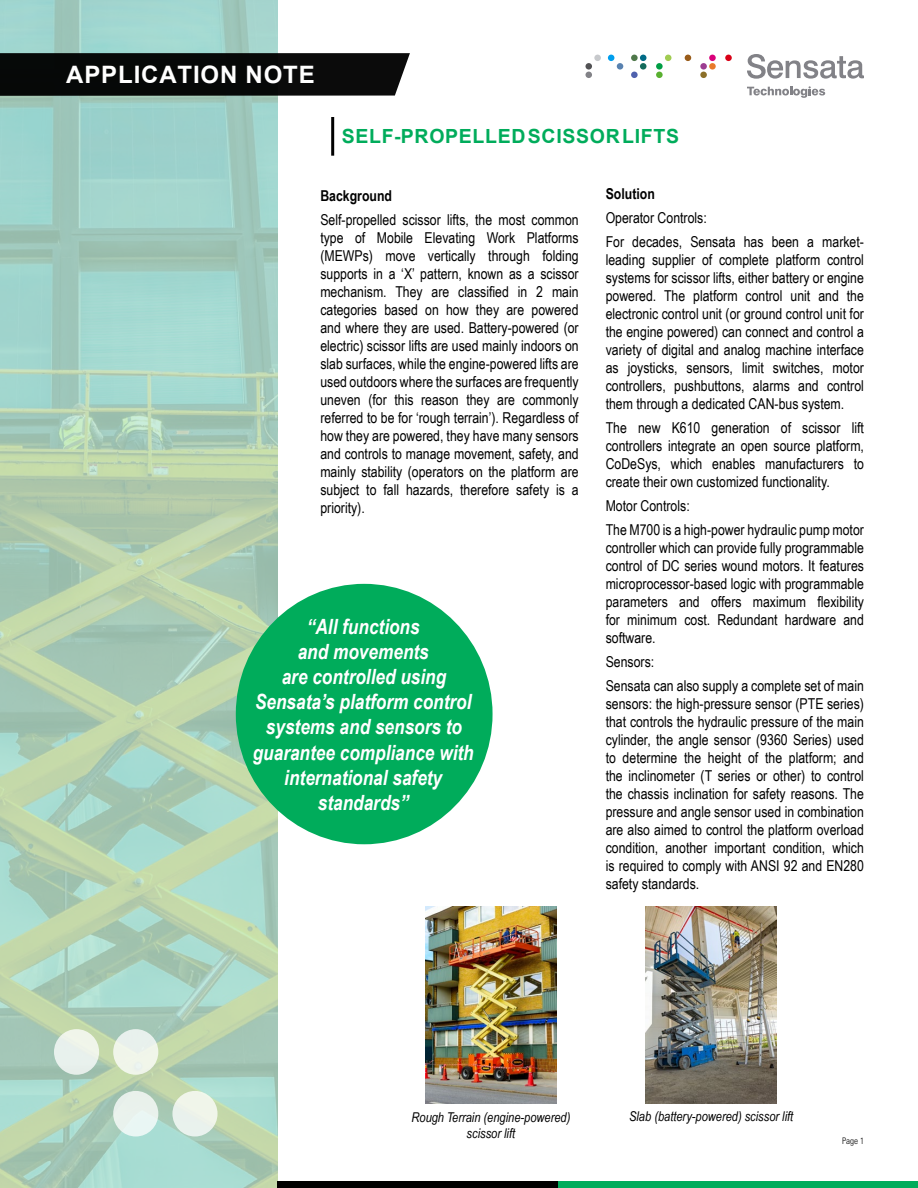
<style>
.page{position:relative;width:918px;height:1188px;background:#fff}
.page>*{position:absolute;margin:0;border:0;box-sizing:border-box;transform-origin:0 0}
.t1{font:700 24px "Arial";letter-spacing:.035em;color:#fff}
.t2{font:italic 700 21px/25.2px "Arial Narrow";color:#fff;text-align:center}
.t3{font:700 19.5px "Arial";letter-spacing:.035em;color:#00ac5b}
.t4{font:15px/18px "Arial Narrow";color:#000;text-align:justify}
.t5{font:700 15px "Arial Narrow";color:#000}
.t6{font:italic 13.5px "Arial Narrow";color:#000}
.t7{font:300 condensed 9px "Univers";color:#000}
</style>
<div class="page">
<img style="left:0;top:0;width:277px;height:1188px">
<div style="left:236px;top:584px;width:257px;height:260px;background:#00ac5b;border-radius:50%"></div>
<svg style="left:747px;top:54px;width:117px;height:25px"></svg>
<svg style="left:747px;top:86px;width:78px;height:12px"></svg>
<div style="left:585px;top:72px;width:7px;height:6px;background:#828287;border-radius:50%"></div>
<svg style="left:608px;top:55px;width:6px;height:6px"></svg>
<div style="left:617px;top:63px;width:6px;height:7px;background:#5982b0;border-radius:50%"></div>
<div style="left:631px;top:55px;width:7px;height:6px;background:#4f784a;border-radius:50%"></div>
<svg style="left:640px;top:55px;width:6px;height:6px"></svg>
<div style="left:640px;top:63px;width:6px;height:7px;background:#146b5c;border-radius:50%"></div>
<div style="left:631px;top:72px;width:7px;height:6px;background:#4f61ad;border-radius:50%"></div>
<svg style="left:665px;top:55px;width:6px;height:6px"></svg>
<div style="left:656px;top:63px;width:7px;height:7px;background:#009e45;border-radius:50%"></div>
<div style="left:656px;top:72px;width:7px;height:6px;background:#59b030;border-radius:50%"></div>
<div style="left:709px;top:55px;width:7px;height:6px;background:#d9007a;border-radius:50%"></div>
<div style="left:700px;top:63px;width:7px;height:7px;background:#9c3d91;border-radius:50%"></div>
<div style="left:709px;top:63px;width:7px;height:7px;background:#e87a2b;border-radius:50%"></div>
<div style="left:700px;top:72px;width:7px;height:6px;background:#8c7029;border-radius:50%"></div>
<div style="left:725px;top:55px;width:7px;height:6px;background:#d90017;border-radius:50%"></div>
<div style="left:594px;top:55px;width:7px;height:6px;background:#c7c9cc;border-radius:50%"></div>
<div style="left:585px;top:63px;width:7px;height:7px;background:#525254;border-radius:50%"></div>
<svg style="left:685px;top:55px;width:6px;height:6px"></svg>
<hr style="left:331px;top:117px;width:3px;height:39px;background:#000">
<div style="left:557px;top:1181px;width:361px;height:7px;background:#00ac5b"></div>
<div style="left:277px;top:1181px;width:280px;height:7px;background:#000"></div>
<div style="left:54px;top:1029px;width:45px;height:46px;background:#e8f1eb;border-radius:50%"></div>
<div style="left:113px;top:1091px;width:45px;height:45px;background:#e9f2ed;border-radius:50%"></div>
<div style="left:113px;top:1029px;width:45px;height:46px;background:#eff5ea;border-radius:50%"></div>
<div style="left:172px;top:1091px;width:46px;height:45px;background:#edf3ea;border-radius:50%"></div>
<img style="left:646px;top:906px;width:131px;height:197px">
<img style="left:425px;top:906px;width:132px;height:197px">
<div style="left:0;top:53px;width:410px;height:43px;background:#060808"></div>
<h1 class="t1" style="left:66px;top:57px;width:250px">APPLICATION NOTE</h1>
<h3 class="t3" style="left:342px;top:123px;width:339px">SELF-PROPELLED SCISSOR LIFTS</h3>
<p class="t5" style="left:320px;top:184px;width:73px">Background</p>
<p class="t4" style="left:320px;top:210px;width:260px">Self-propelled scissor lifts, the most common type of Mobile Elevating Work Platforms (MEWPs) move vertically through folding supports in a ‘X’ pattern, known as a scissor mechanism. They are classified in 2 main categories based on how they are powered and where they are used. Battery-powered (or electric) scissor lifts are used mainly indoors on slab surfaces, while the engine-powered lifts are used outdoors where the surfaces are frequently uneven (for this reason they are commonly referred to be for ‘rough terrain’). Regardless of how they are powered, they have many sensors and controls to manage movement, safety, and mainly stability (operators on the platform are subject to fall hazards, therefore safety is a priority).</p>
<h2 class="t2" style="left:253px;top:613px;width:223px">“All functions<br>and movements<br>are controlled using<br>Sensata’s platform control systems and sensors to guarantee compliance with international safety standards”</h2>
<p class="t5" style="left:606px;top:182px;width:51px">Solution</p>
<p class="t4" style="left:606px;top:205px;width:260px;line-height:24px">Operator Controls:<br>For decades, Sensata has been a market-</p>
<p class="t4" style="left:606px;top:250px;width:260px">leading supplier of complete platform control systems for scissor lifts, either battery or engine powered. The platform control unit and the electronic control unit (or ground control unit for the engine powered) can connect and control a variety of digital and analog machine interface as joysticks, sensors, limit switches, motor controllers, pushbuttons, alarms and control them through a dedicated CAN-bus system.</p>
<p class="t4" style="left:606px;top:418px;width:260px">The new K610 generation of scissor lift controllers integrate an open source platform, CoDeSys, which enables manufacturers to create their own customized functionality.</p>
<p class="t4" style="left:606px;top:493px;width:260px;line-height:24px">Motor Controls:<br>The M700 is a high-power hydraulic pump motor</p>
<p class="t4" style="left:606px;top:538px;width:260px">controller which can provide fully programmable control of DC series wound motors. It features microprocessor-based logic with programmable parameters and offers maximum flexibility for minimum cost. Redundant hardware and software.</p>
<p class="t4" style="left:606px;top:649px;width:260px;line-height:24px">Sensors:<br>Sensata can also supply a complete set of main</p>
<p class="t4" style="left:606px;top:694px;width:260px">sensors: the high-pressure sensor (PTE series) that controls the hydraulic pressure of the main cylinder, the angle sensor (9360 Series) used to determine the height of the platform; and the inclinometer (T series or other) to control the chassis inclination for safety reasons. The pressure and angle sensor used in combination are also aimed to control the platform overload condition, another important condition, which is required to comply with ANSI 92 and EN280 safety standards.</p>
<p class="t6" style="left:412px;top:1108px;width:160px">Rough Terrain (engine-powered)</p>
<p class="t6" style="left:629px;top:1107px;width:166px">Slab (battery-powered) scissor lift</p>
<p class="t6" style="left:467px;top:1124px;width:50px">scissor lift</p>
<p class="t7" style="left:842px;top:1135px;width:23px">Page 1</p>
</div>
